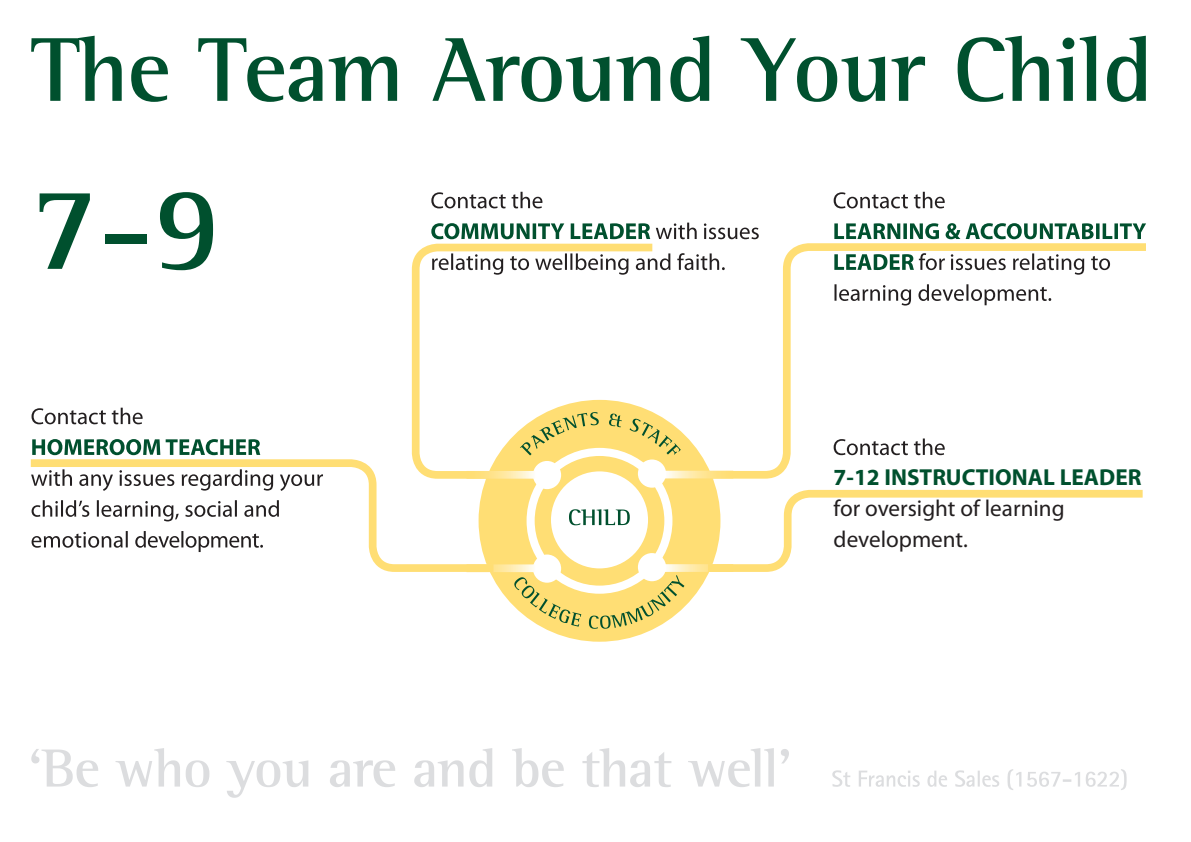
<style>
.page{position:relative;width:1191px;height:842px;background:#fff}
.page>*{position:absolute;margin:0;border:0;box-sizing:border-box;transform-origin:0 0}
.t1{font:700 122px "Agfa Rotis Semi Serif";color:#00502e}
.t2{font:700 93px "Agfa Rotis Semi Serif";letter-spacing:-.01em;color:#00502e}
.t3{font:700 23.2px "Myriad Pro";color:#00502e}
.t4{font:23.1px "Myriad Pro";color:#231f20}
</style>
<div class="page">
<svg style="left:411px;top:243px;width:216px;height:212px"></svg>
<div style="left:478px;top:400px;width:242px;height:242px;background:#ffde74;border-radius:50%"></div>
<div style="left:551px;top:471px;width:97px;height:97px;background:#fff;border-radius:50%"></div>
<svg style="left:627px;top:239px;width:519px;height:243px"></svg>
<div style="left:533px;top:461px;width:28px;height:28px;background:#fff;border-radius:50%"></div>
<div style="left:638px;top:459px;width:28px;height:29px;background:#fff;border-radius:50%"></div>
<div style="left:533px;top:554px;width:28px;height:29px;background:#fff;border-radius:50%"></div>
<div style="left:638px;top:553px;width:28px;height:28px;background:#fff;border-radius:50%"></div>
<svg style="left:501px;top:471px;width:33px;height:8px"></svg>
<svg style="left:665px;top:471px;width:68px;height:7px"></svg>
<svg style="left:501px;top:564px;width:33px;height:8px"></svg>
<svg style="left:665px;top:564px;width:35px;height:8px"></svg>
<div style="left:526px;top:448px;width:146px;height:146px;border:8px solid #fff;border-radius:50%"></div>
<svg style="left:700px;top:486px;width:443px;height:90px"></svg>
<svg style="left:30px;top:455px;width:471px;height:121px"></svg>
<svg style="left:833px;top:438px;width:111px;height:17px"></svg>
<svg style="left:834px;top:284px;width:217px;height:22px"></svg>
<svg style="left:834px;top:253px;width:276px;height:22px"></svg>
<svg style="left:834px;top:223px;width:312px;height:16px"></svg>
<svg style="left:833px;top:192px;width:111px;height:16px"></svg>
<svg style="left:432px;top:253px;width:292px;height:22px"></svg>
<svg style="left:656px;top:223px;width:102px;height:16px"></svg>
<svg style="left:431px;top:223px;width:219px;height:16px"></svg>
<svg style="left:431px;top:192px;width:111px;height:16px"></svg>
<svg style="left:31px;top:748px;width:1095px;height:50px"></svg>
<svg style="left:514px;top:575px;width:170px;height:54px"></svg>
<svg style="left:520px;top:412px;width:161px;height:43px"></svg>
<svg style="left:569px;top:509px;width:61px;height:16px"></svg>
<svg style="left:32px;top:531px;width:231px;height:21px"></svg>
<svg style="left:32px;top:500px;width:247px;height:21px"></svg>
<svg style="left:31px;top:469px;width:292px;height:22px"></svg>
<svg style="left:32px;top:439px;width:228px;height:16px"></svg>
<svg style="left:32px;top:408px;width:111px;height:16px"></svg>
<p class="t2" style="left:31px;top:14px;width:1123px">The Team Around Your Child</p>
<p class="t1" style="left:31px;top:155px;width:191px">7-9</p>
<p class="t3" style="left:833px;top:462px;width:309px">7-12 INSTRUCTIONAL LEADER</p>
<p class="t4" style="left:833px;top:494px;width:232px">for oversight of learning</p>
<p class="t4" style="left:833px;top:525px;width:136px">development.</p>
</div>
